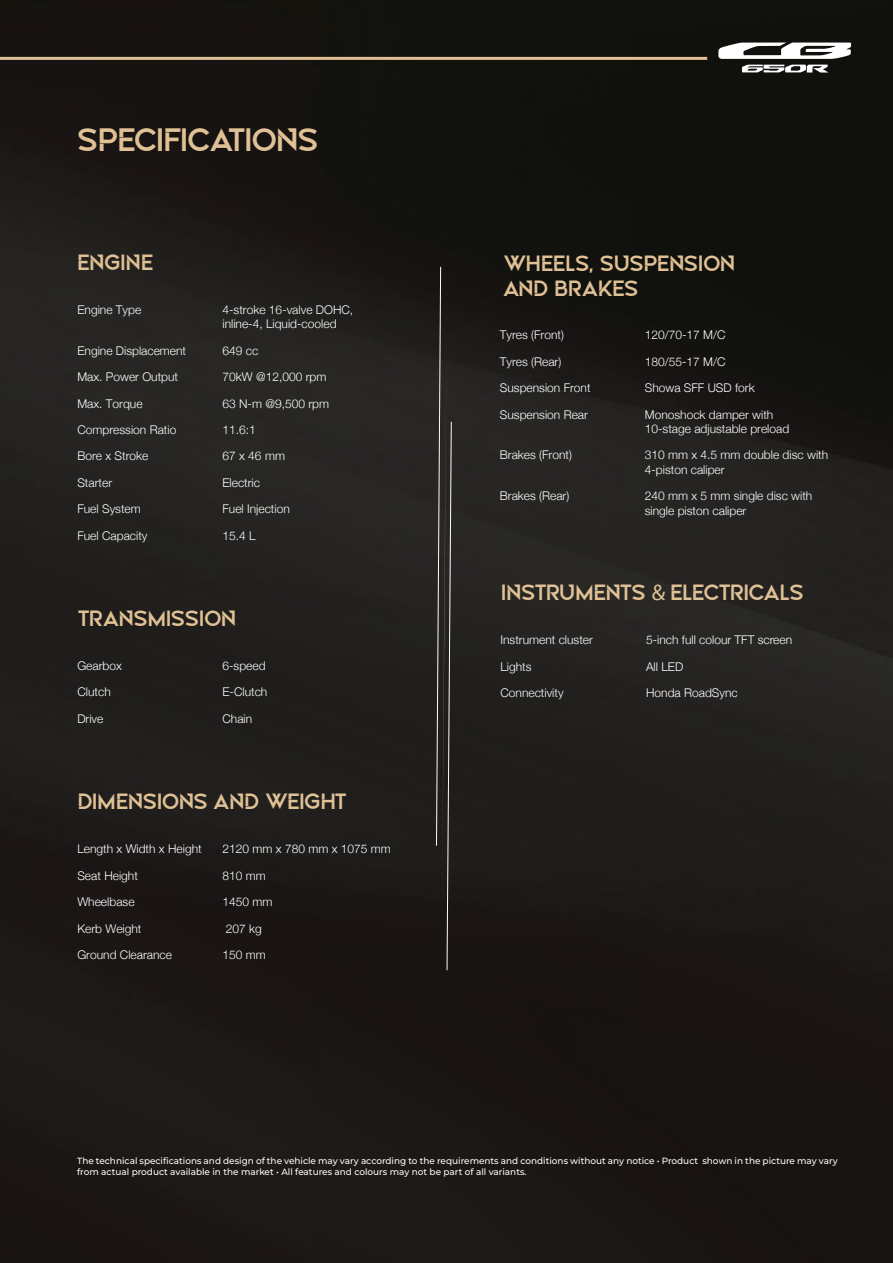
<style>
.page{position:relative;width:893px;height:1263px;background:#fff}
.page>*{position:absolute;margin:0;border:0;box-sizing:border-box;transform-origin:0 0}
.t1{font:33px "Nehad";letter-spacing:-.05em;color:#e0c195}
.t2{font:22.5px/25px "Nehad";letter-spacing:-.035em;color:#e0c195}
.t3{font:300 12px/14.4px "Helvetica Neue";color:#fff}
.t4{font:100 9px/10.8px "Montserrat";color:#fefbf8}
.s1{font-family:"Myriad Pro"}
</style>
<div class="page">
<img style="left:0;top:0;width:893px;height:1263px">
<svg style="left:436px;top:267px;width:15px;height:703px;background:#393634"></svg>
<svg style="left:718px;top:42px;width:133px;height:17px"></svg>
<svg style="left:742px;top:65px;width:87px;height:8px"></svg>
<hr style="left:0;top:57px;width:707px;height:3px;background:#e0c195">
<h1 class="t1" style="left:77px;top:128px;width:243px">SPECIFICATIONS</h1>
<h2 class="t2" style="left:77px;top:251px;width:78px">ENGINE</h2>
<p class="t3" style="left:77px;top:302px;width:65px">Engine Type</p>
<p class="t3" style="left:223px;top:302px;width:132px">4-stroke 16-valve DOHC, inline-4, Liquid-cooled</p>
<p class="t3" style="left:77px;top:342px;width:110px">Engine Displacement</p>
<p class="t3" style="left:223px;top:342px;width:37px">649 cc</p>
<p class="t3" style="left:77px;top:369px;width:102px">Max. Power Output</p>
<p class="t3" style="left:223px;top:369px;width:105px">70kW @12,000 rpm</p>
<p class="t3" style="left:77px;top:395px;width:67px">Max. Torque</p>
<p class="t3" style="left:223px;top:395px;width:108px">63 N-m @9,500 rpm</p>
<p class="t3" style="left:77px;top:422px;width:100px">Compression Ratio</p>
<p class="t3" style="left:223px;top:422px;width:35px">11.6:1</p>
<p class="t3" style="left:77px;top:448px;width:72px">Bore x Stroke</p>
<p class="t3" style="left:223px;top:448px;width:64px">67 x 46 mm</p>
<p class="t3" style="left:77px;top:474px;width:36px">Starter</p>
<p class="t3" style="left:223px;top:474px;width:39px">Electric</p>
<p class="t3" style="left:77px;top:501px;width:65px">Fuel System</p>
<p class="t3" style="left:223px;top:501px;width:69px">Fuel Injection</p>
<p class="t3" style="left:77px;top:527px;width:72px">Fuel Capacity</p>
<p class="t3" style="left:223px;top:527px;width:35px">15.4 L</p>
<h2 class="t2" style="left:78px;top:607px;width:160px">TRANSMISSION</h2>
<p class="t3" style="left:77px;top:658px;width:46px">Gearbox</p>
<p class="t3" style="left:223px;top:658px;width:45px">6-speed</p>
<p class="t3" style="left:77px;top:684px;width:35px">Clutch</p>
<p class="t3" style="left:223px;top:684px;width:46px">E-Clutch</p>
<p class="t3" style="left:77px;top:710px;width:28px">Drive</p>
<p class="t3" style="left:223px;top:710px;width:31px">Chain</p>
<h2 class="t2" style="left:78px;top:790px;width:270px">DIMENSIONS AND WEIGHT</h2>
<p class="t3" style="left:77px;top:841px;width:126px">Length x Width x Height</p>
<p class="t3" style="left:223px;top:841px;width:170px">2120 mm x 780 mm x 1075 mm</p>
<p class="t3" style="left:77px;top:867px;width:62px">Seat Height</p>
<p class="t3" style="left:223px;top:867px;width:45px">810 mm</p>
<p class="t3" style="left:77px;top:894px;width:59px">Wheelbase</p>
<p class="t3" style="left:223px;top:894px;width:52px">1450 mm</p>
<p class="t3" style="left:77px;top:920px;width:66px">Kerb Weight</p>
<p class="t3" style="left:226px;top:920px;width:38px">207 kg</p>
<p class="t3" style="left:77px;top:946px;width:96px">Ground Clearance</p>
<p class="t3" style="left:223px;top:946px;width:45px">150 mm</p>
<h2 class="t2" style="left:504px;top:251px;width:234px">WHEELS, SUSPENSION<br>AND BRAKES</h2>
<p class="t3" style="left:500px;top:327px;width:66px">Tyres (Front)</p>
<p class="t3" style="left:645px;top:327px;width:82px">120/70-17 M/C</p>
<p class="t3" style="left:500px;top:353px;width:63px">Tyres (Rear)</p>
<p class="t3" style="left:645px;top:353px;width:82px">180/55-17 M/C</p>
<p class="t3" style="left:500px;top:380px;width:92px">Suspension Front</p>
<p class="t3" style="left:645px;top:380px;width:111px">Showa SFF USD fork</p>
<p class="t3" style="left:500px;top:406px;width:90px">Suspension Rear</p>
<p class="t3" style="left:645px;top:406px;width:146px">Monoshock damper with<br>10-stage adjustable preload</p>
<p class="t3" style="left:500px;top:447px;width:74px">Brakes (Front)</p>
<p class="t3" style="left:645px;top:447px;width:185px">310 mm x 4.5 mm double disc with<br>4-piston caliper</p>
<p class="t3" style="left:500px;top:488px;width:71px">Brakes (Rear)</p>
<p class="t3" style="left:645px;top:488px;width:169px">240 mm x 5 mm single disc with single piston caliper</p>
<h2 class="t2" style="left:501px;top:581px;width:305px">INSTRUMENTS <span class="s1">&amp;</span> ELECTRICALS</h2>
<p class="t3" style="left:500px;top:632px;width:94px">Instrument cluster</p>
<p class="t3" style="left:646px;top:632px;width:148px">5-inch full colour TFT screen</p>
<p class="t3" style="left:500px;top:658px;width:33px">Lights</p>
<p class="t3" style="left:646px;top:658px;width:39px">All LED</p>
<p class="t3" style="left:500px;top:685px;width:65px">Connectivity</p>
<p class="t3" style="left:646px;top:685px;width:93px">Honda RoadSync</p>
<p class="t4" style="left:77px;top:1155px;width:762px">The technical specifications and design of the vehicle may vary according to the requirements and conditions without any notice • Product shown in the picture may vary from actual product available in the market • All features and colours may not be part of all variants.</p>
</div>
